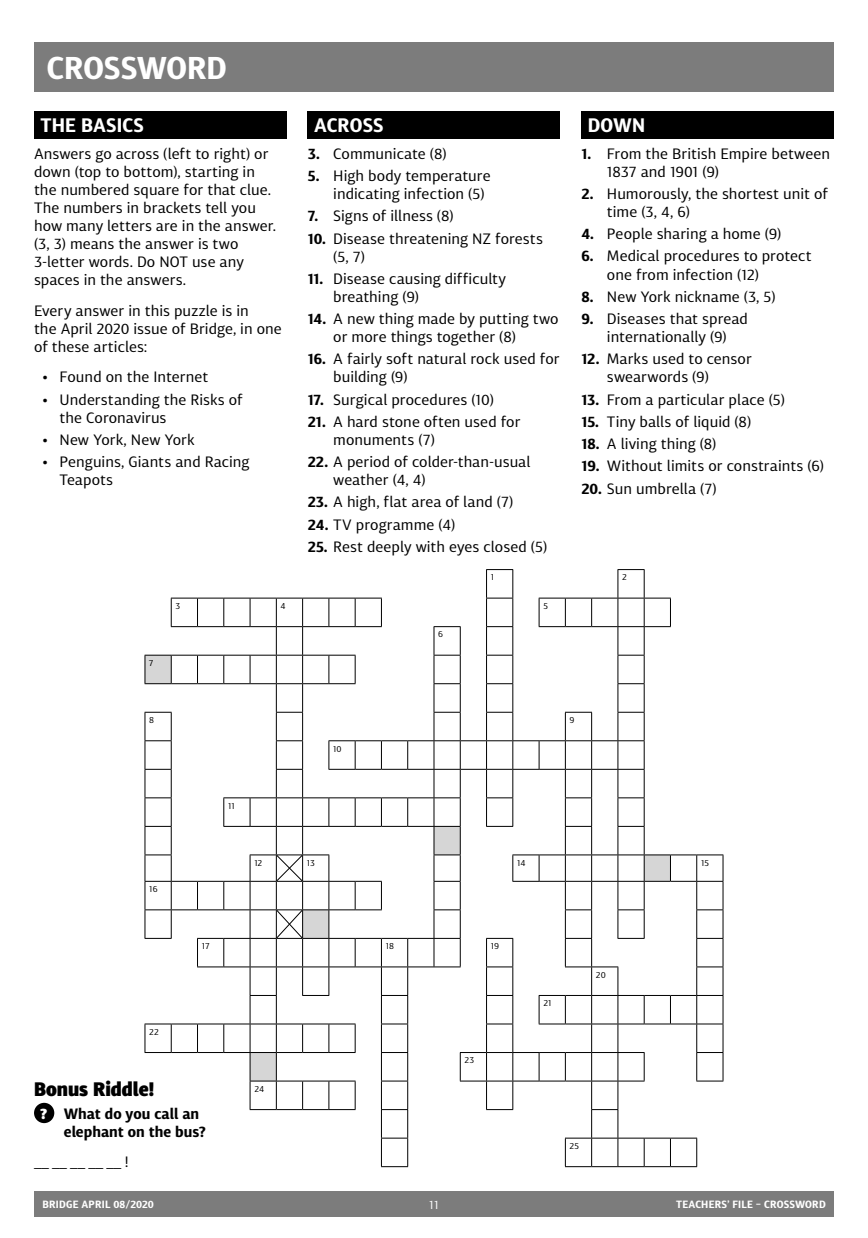
<style>
.page{position:relative;width:868px;height:1238px;background:#fff}
.page>*{position:absolute;margin:0;border:0;box-sizing:border-box;transform-origin:0 0}
.t1{font:700 31.5px "Diaria Sans Pro";color:#fff}
.t2{font:700 19.5px "Diaria Sans Pro";letter-spacing:.01em;color:#fff}
.t3{font:900 19.5px "Diaria Sans Pro";color:#000}
.t4{font:15px/18px "Diaria Sans Pro";color:#000}
.t5{font:700 15px/18px "Diaria Sans Pro";letter-spacing:.005em;color:#000}
.t6{font:12px "Diaria Sans Pro";color:#fff}
.t7{font:700 10.5px "Diaria Sans Pro";letter-spacing:.02em;color:#fff}
.t8{font:8.7px "Diaria Sans Pro";color:#000}
.s1{font-weight:900}
.s2{font-weight:700}
.s3{font-weight:900;color:#fff}
</style>
<div class="page">
<div style="left:34px;top:1191px;width:799px;height:25px;background:#7c7c7c"></div>
<div style="left:34px;top:43px;width:799px;height:49px;background:#7c7c7c"></div>
<div style="left:34px;top:111px;width:252px;height:28px;background:#000"></div>
<div style="left:308px;top:111px;width:252px;height:28px;background:#000"></div>
<div style="left:581px;top:111px;width:252px;height:28px;background:#000"></div>
<div style="left:34px;top:1102px;width:20px;height:21px;background:#000;border-radius:50%"></div>
<svg style="left:144px;top:569px;width:579px;height:598px"></svg>
<h1 class="t1" style="left:47px;top:48px;width:181px">CROSSWORD</h1>
<h2 class="t2" style="left:40px;top:113px;width:105px">THE BASICS</h2>
<h2 class="t2" style="left:314px;top:113px;width:71px">ACROSS</h2>
<h2 class="t2" style="left:587px;top:113px;width:56px">DOWN</h2>
<p class="t4" style="left:34px;top:144px;width:243px">Answers go across (left to right) or down (top to bottom), starting in the numbered square for that clue.<br>The numbers in brackets tell you how many letters are in the answer. (3, 3) means the answer is two<br>3-letter words. Do NOT use any spaces in the answers.</p>
<p class="t4" style="left:34px;top:301px;width:249px">Every answer in this puzzle is in<br>the April 2020 issue of Bridge, in one of these articles:</p>
<p class="t4" style="left:43px;top:368px;width:167px"><span class="s1">•</span> Found on the Internet</p>
<p class="t4" style="left:60px;top:390px;width:184px;text-indent:-17px"><span class="s1">•</span> Understanding the Risks of the Coronavirus</p>
<p class="t4" style="left:43px;top:430px;width:154px"><span class="s1">•</span> New York, New York</p>
<p class="t4" style="left:60px;top:452px;width:191px;text-indent:-17px"><span class="s1">•</span> Penguins, Giants and Racing<br>Teapots</p>
<p class="t4" style="left:308px;top:144px;width:140px"><span class="s2">3.</span> Communicate (8)</p>
<p class="t4" style="left:333px;top:166px;width:159px;text-indent:-26px"><span class="s2">5.</span> High body temperature indicating infection (5)</p>
<p class="t4" style="left:308px;top:207px;width:147px"><span class="s2">7.</span> Signs of illness (8)</p>
<p class="t4" style="left:333px;top:229px;width:211px;text-indent:-26px"><span class="s2">10.</span> Disease threatening NZ forests (5, 7)</p>
<p class="t4" style="left:333px;top:269px;width:174px;text-indent:-26px"><span class="s2">11.</span> Disease causing difficulty breathing (9)</p>
<p class="t4" style="left:333px;top:309px;width:227px;text-indent:-26px"><span class="s2">14.</span> A new thing made by putting two or more things together (8)</p>
<p class="t4" style="left:333px;top:350px;width:228px;text-indent:-26px"><span class="s2">16.</span> A fairly soft natural rock used for building (9)</p>
<p class="t4" style="left:308px;top:390px;width:188px"><span class="s2">17.</span> Surgical procedures (10)</p>
<p class="t4" style="left:333px;top:412px;width:189px;text-indent:-26px"><span class="s2">21.</span> A hard stone often used for monuments (7)</p>
<p class="t4" style="left:333px;top:452px;width:199px;text-indent:-25px"><span class="s2">22.</span> A period of colder-than-usual weather (4, 4)</p>
<p class="t4" style="left:308px;top:493px;width:207px"><span class="s2">23.</span> A high, flat area of land (7)</p>
<p class="t4" style="left:308px;top:515px;width:149px"><span class="s2">24.</span> TV programme (4)</p>
<p class="t4" style="left:308px;top:537px;width:241px"><span class="s2">25.</span> Rest deeply with eyes closed (5)</p>
<p class="t4" style="left:607px;top:144px;width:225px;text-indent:-26px"><span class="s2">1.</span> From the British Empire between<br>1837 and 1901 (9)</p>
<p class="t4" style="left:607px;top:184px;width:222px;text-indent:-26px"><span class="s2">2.</span> Humorously, the shortest unit of time (3, 4, 6)</p>
<p class="t4" style="left:581px;top:225px;width:201px"><span class="s2">4.</span> People sharing a home (9)</p>
<p class="t4" style="left:607px;top:247px;width:206px;text-indent:-26px"><span class="s2">6.</span> Medical procedures to protect one from infection (12)</p>
<p class="t4" style="left:581px;top:287px;width:196px"><span class="s2">8.</span> New York nickname (3, 5)</p>
<p class="t4" style="left:581px;top:309px;width:168px;text-align:center"><span class="s2">9.</span> Diseases that spread internationally (9)</p>
<p class="t4" style="left:607px;top:350px;width:146px;text-indent:-26px"><span class="s2">12.</span> Marks used to censor swearwords (9)</p>
<p class="t4" style="left:581px;top:390px;width:205px"><span class="s2">13.</span> From a particular place (5)</p>
<p class="t4" style="left:581px;top:412px;width:171px"><span class="s2">15.</span> Tiny balls of liquid (8)</p>
<p class="t4" style="left:581px;top:434px;width:136px"><span class="s2">18.</span> A living thing (8)</p>
<p class="t4" style="left:581px;top:457px;width:244px"><span class="s2">19.</span> Without limits or constraints (6)</p>
<p class="t4" style="left:581px;top:479px;width:137px"><span class="s2">20.</span> Sun umbrella (7)</p>
<p class="t8" style="left:490px;top:571px;width:5px">1</p>
<p class="t8" style="left:622px;top:571px;width:6px">2</p>
<p class="t8" style="left:149px;top:657px;width:6px">7</p>
<p class="t8" style="left:175px;top:600px;width:6px">3</p>
<p class="t8" style="left:280px;top:600px;width:7px">4</p>
<p class="t8" style="left:543px;top:600px;width:6px">5</p>
<p class="t8" style="left:438px;top:628px;width:6px">6</p>
<p class="t8" style="left:149px;top:714px;width:6px">8</p>
<p class="t8" style="left:569px;top:714px;width:6px">9</p>
<p class="t8" style="left:333px;top:743px;width:10px">10</p>
<p class="t8" style="left:149px;top:883px;width:10px">16</p>
<p class="t8" style="left:149px;top:1026px;width:11px">22</p>
<p class="t8" style="left:228px;top:800px;width:8px">11</p>
<p class="t8" style="left:254px;top:857px;width:9px">12</p>
<p class="t8" style="left:307px;top:857px;width:10px">13</p>
<p class="t8" style="left:517px;top:857px;width:10px">14</p>
<p class="t8" style="left:701px;top:857px;width:9px">15</p>
<p class="t8" style="left:202px;top:940px;width:9px">17</p>
<p class="t8" style="left:385px;top:940px;width:10px">18</p>
<p class="t8" style="left:490px;top:940px;width:10px">19</p>
<p class="t8" style="left:464px;top:1054px;width:11px">23</p>
<p class="t8" style="left:543px;top:997px;width:10px">21</p>
<p class="t8" style="left:596px;top:969px;width:11px">20</p>
<h2 class="t3" style="left:34px;top:1076px;width:122px">Bonus Riddle!</h2>
<p class="t5" style="left:64px;top:1103px;width:144px;text-indent:-24px"><span class="s3">?</span> WHAT DO YOU CALL AN<br>ELEPHANT ON THE BUS?</p>
<p class="t4" style="left:34px;top:1152px;width:96px">__ __ __ __ __ !</p>
<p class="t7" style="left:43px;top:1197px;width:113px">BRIDGE APRIL 08/2020</p>
<p class="t8" style="left:254px;top:1083px;width:11px">24</p>
<p class="t8" style="left:569px;top:1140px;width:11px">25</p>
<p class="t6" style="left:429px;top:1196px;width:11px">11</p>
<p class="t7" style="left:676px;top:1197px;width:151px">TEACHERS’ FILE – CROSSWORD</p>
</div>
